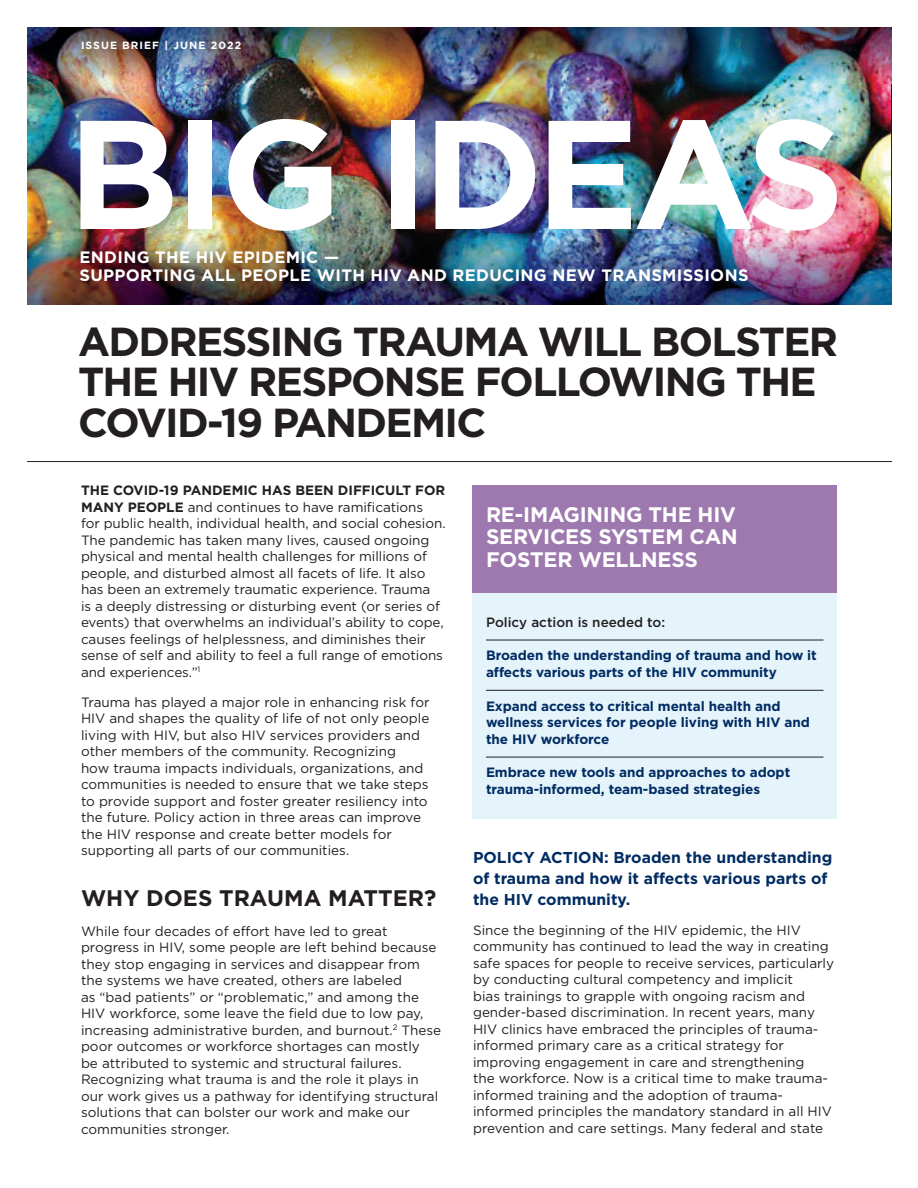
<style>
.page{position:relative;width:918px;height:1188px;background:#fff}
.page>*{position:absolute;margin:0;border:0;box-sizing:border-box;transform-origin:0 0}
.t1{font:700 154.5px "Gotham";letter-spacing:-.04em;color:#fff}
.t2{font:700 40.5px/40.5px "Gotham";letter-spacing:-.04em;color:#231f20}
.t3{font:700 22.5px "Gotham";color:#231f20}
.t4{font:700 21px/22.5px "Gotham";letter-spacing:-.01em;color:#fff;text-align:justify}
.t5{font:700 16.5px/18px "Gotham";letter-spacing:.02em;color:#fff}
.t6{font:700 15.75px/21px "Gotham";color:#002c62}
.t7{font:13.5px/16.5px "Gotham";color:#231f20}
.t8{font:700 13.5px/16.5px "Gotham";letter-spacing:-.005em;color:#002c62}
.t9{font:500 13.5px "Gotham";color:#231f20}
.t10{font:700 10.5px "Gotham";letter-spacing:.1em;color:#fff}
.s1{font-weight:700}
</style>
<div class="page">
<div style="left:473px;top:593px;width:364px;height:226px;background:#e5f3fb"></div>
<hr style="left:486px;top:757px;width:338px;height:1px;background:#231f20">
<hr style="left:486px;top:690px;width:338px;height:1px;background:#231f20">
<hr style="left:486px;top:640px;width:338px;height:1px;background:#231f20">
<hr style="left:27px;top:461px;width:865px;height:1px;background:#231f20">
<img style="left:27px;top:83px;width:864px;height:150px">
<img style="left:27px;top:27px;width:864px;height:56px">
<img style="left:27px;top:233px;width:864px;height:71px">
<div style="left:473px;top:486px;width:364px;height:107px;background:#9d79af"></div>
<p class="t10" style="left:81px;top:42px;width:162px">ISSUE BRIEF | JUNE 2022</p>
<h1 class="t1" style="left:68px;top:116px;width:779px">BIG IDEAS</h1>
<p class="t5" style="left:80px;top:249px;width:671px">ENDING THE HIV EPIDEMIC —<br>SUPPORTING ALL PEOPLE WITH HIV AND REDUCING NEW TRANSMISSIONS</p>
<p class="t2" style="left:78px;top:324px;width:762px">ADDRESSING TRAUMA WILL BOLSTER<br>THE HIV RESPONSE FOLLOWING THE<br>COVID-19 PANDEMIC</p>
<p class="t7" style="left:81px;top:483px;width:366px"><span class="s1">THE COVID-19 PANDEMIC HAS BEEN DIFFICULT FOR MANY PEOPLE</span> and continues to have ramifications<br>for public health, individual health, and social cohesion.<br>The pandemic has taken many lives, caused ongoing physical and mental health challenges for millions of people, and disturbed almost all facets of life. It also has been an extremely traumatic experience. Trauma<br>is a deeply distressing or disturbing event (or series of events) that overwhelms an individual’s ability to cope, causes feelings of helplessness, and diminishes their sense of self and ability to feel a full range of emotions and experiences.”<sup>1</sup></p>
<p class="t7" style="left:81px;top:695px;width:350px">Trauma has played a major role in enhancing risk for HIV and shapes the quality of life of not only people living with HIV, but also HIV services providers and other members of the community. Recognizing<br>how trauma impacts individuals, organizations, and communities is needed to ensure that we take steps to provide support and foster greater resiliency into the future. Policy action in three areas can improve the HIV response and create better models for supporting all parts of our communities.</p>
<h2 class="t3" style="left:81px;top:889px;width:357px">WHY DOES TRAUMA MATTER?</h2>
<p class="t7" style="left:81px;top:924px;width:362px">While four decades of effort have led to great progress in HIV, some people are left behind because they stop engaging in services and disappear from the systems we have created, others are labeled<br>as “bad patients” or “problematic,” and among the HIV workforce, some leave the field due to low pay, increasing administrative burden, and burnout.<sup>2</sup> These poor outcomes or workforce shortages can mostly<br>be attributed to systemic and structural failures.<br>Recognizing what trauma is and the role it plays in our work gives us a pathway for identifying structural solutions that can bolster our work and make our communities stronger.</p>
<h3 class="t4" style="left:486px;top:505px;width:253px">RE-IMAGINING THE HIV SERVICES SYSTEM CAN FOSTER WELLNESS</h3>
<p class="t9" style="left:486px;top:617px;width:181px">Policy action is needed to:</p>
<p class="t8" style="left:486px;top:648px;width:332px">Broaden the understanding of trauma and how it affects various parts of the HIV community</p>
<p class="t8" style="left:486px;top:699px;width:325px">Expand access to critical mental health and wellness services for people living with HIV and the HIV workforce</p>
<p class="t8" style="left:486px;top:765px;width:306px">Embrace new tools and approaches to adopt trauma-informed, team-based strategies</p>
<h3 class="t6" style="left:473px;top:848px;width:361px">POLICY ACTION: Broaden the understanding of trauma and how it affects various parts of the HIV community.</h3>
<p class="t7" style="left:473px;top:923px;width:363px">Since the beginning of the HIV epidemic, the HIV community has continued to lead the way in creating safe spaces for people to receive services, particularly by conducting cultural competency and implicit<br>bias trainings to grapple with ongoing racism and gender-based discrimination. In recent years, many HIV clinics have embraced the principles of trauma&shy;informed primary care as a critical strategy for improving engagement in care and strengthening<br>the workforce. Now is a critical time to make trauma&shy;informed training and the adoption of trauma&shy;informed principles the mandatory standard in all HIV prevention and care settings. Many federal and state</p>
</div>
